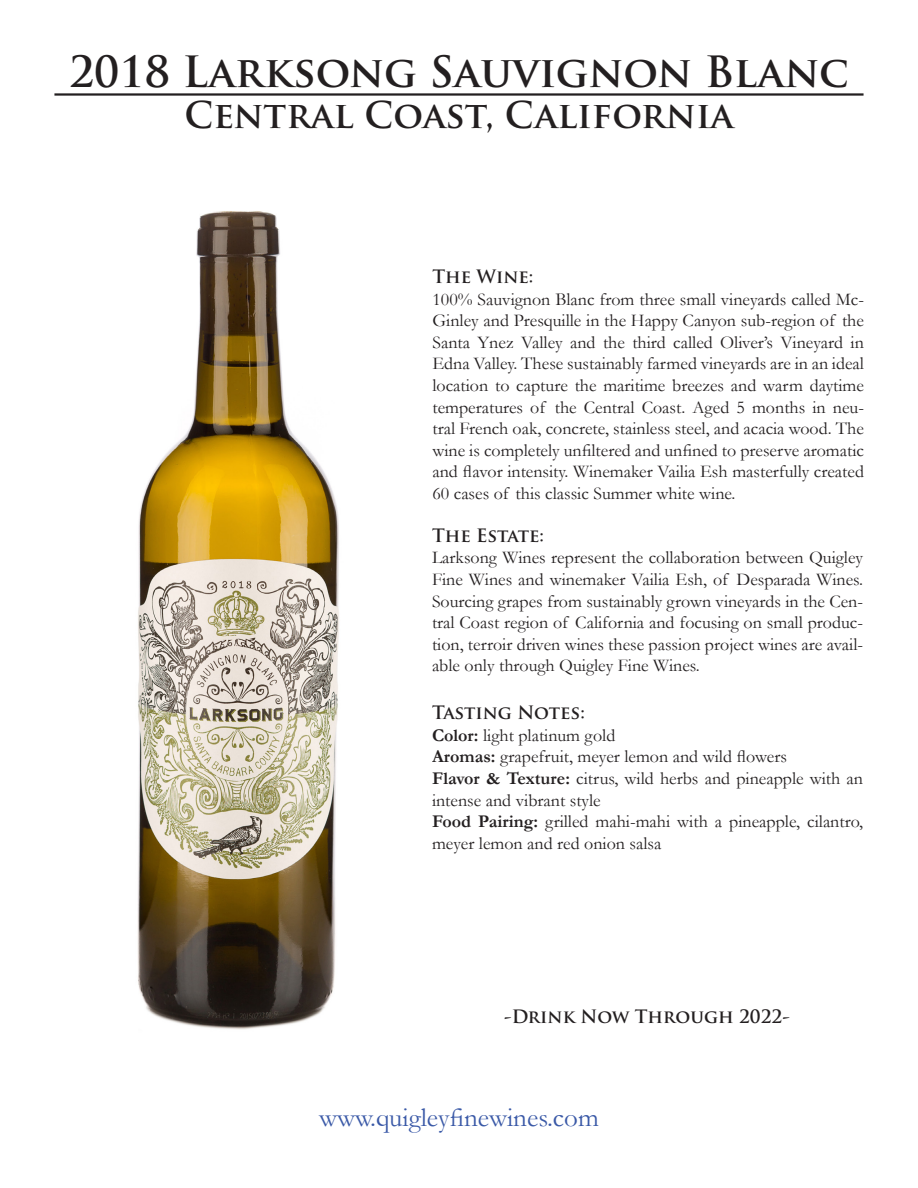
<style>
.page{position:relative;width:918px;height:1188px;background:#fff}
.page>*{position:absolute;margin:0;border:0;box-sizing:border-box;transform-origin:0 0}
.t1{font:700 42px "Trajan Pro";color:#231f20}
.t2{font:700 36px "Trajan Pro";color:#231f20}
.t3{font:27px "Garamond";color:#3a59a7}
.t4{font:18px/21.6px "Garamond";color:#231f20;text-align:justify}
.t5{font:700 18px "Trajan Pro";color:#231f20}
.s1{font-weight:700}
</style>
<div class="page">
<hr style="left:54px;top:93px;width:810px;height:3px;background:#231f20">
<img style="left:137px;top:211px;width:202px;height:819px">
<p class="t1" style="left:69px;top:46px;width:781px">2018 Larksong Sauvignon Blanc</p>
<p class="t2" style="left:185px;top:92px;width:550px">Central Coast, California</p>
<p class="t5" style="left:432px;top:265px;width:103px">The Wine:</p>
<p class="t4" style="left:432px;top:288px;width:433px">100% Sauvignon Blanc from three small vineyards called Mc-Ginley and Presquille in the Happy Canyon sub-region of the Santa Ynez Valley and the third called Oliver’s Vineyard in Edna Valley. These sustainably farmed vineyards are in an ideal location to capture the maritime breezes and warm daytime temperatures of the Central Coast. Aged 5 months in neu&shy;tral French oak, concrete, stainless steel, and acacia wood. The wine is completely unfiltered and unfined to preserve aromatic and flavor intensity. Winemaker Vailia Esh masterfully created 60 cases of this classic Summer white wine.</p>
<p class="t5" style="left:432px;top:524px;width:114px">The Estate:</p>
<p class="t4" style="left:432px;top:546px;width:433px">Larksong Wines represent the collaboration between Quigley Fine Wines and winemaker Vailia Esh, of Desparada Wines.<br>Sourcing grapes from sustainably grown vineyards in the Cen&shy;tral Coast region of California and focusing on small produc&shy;tion, terroir driven wines these passion project wines are avail&shy;able only through Quigley Fine Wines.</p>
<p class="t5" style="left:432px;top:701px;width:154px">Tasting Notes:</p>
<p class="t4" style="left:432px;top:724px;width:185px"><span class="s1">Color:</span> light platinum gold</p>
<p class="t4" style="left:432px;top:745px;width:357px"><span class="s1">Aromas:</span> grapefruit, meyer lemon and wild flowers</p>
<p class="t4" style="left:432px;top:767px;width:433px"><span class="s1">Flavor &amp; Texture:</span> citrus, wild herbs and pineapple with an intense and vibrant style</p>
<p class="t4" style="left:432px;top:810px;width:433px"><span class="s1">Food Pairing:</span> grilled mahi-mahi with a pineapple, cilantro, meyer lemon and red onion salsa</p>
<p class="t5" style="left:504px;top:1006px;width:287px">-Drink Now Through 2022-</p>
<p class="t3" style="left:319px;top:1099px;width:281px">www.quigleyfinewines.com</p>
</div>
